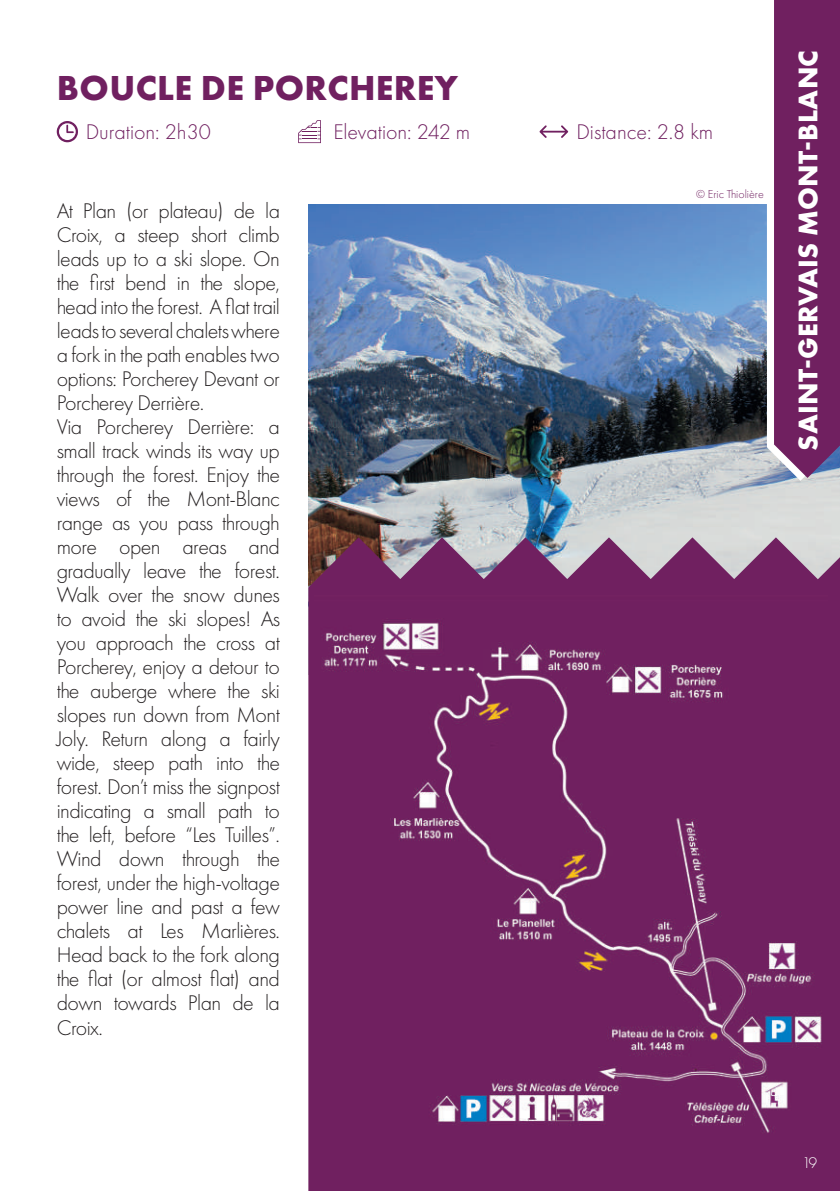
<style>
.page{position:relative;width:840px;height:1191px;background:#fff}
.page>*{position:absolute;margin:0;border:0;box-sizing:border-box;transform-origin:0 0}
.t1{font:700 36px "Futura PT";letter-spacing:.01em;color:#702060}
.t2{font:700 28px "Futura PT";letter-spacing:.01em;color:#fff}
.t3{font:300 22px/24px "Futura PT";letter-spacing:-.025em;color:#231f20}
.t4{font:300 22px "Futura PT";color:#702060}
.t5{font:300 16px "Futura PT";color:#fff}
.t6{font:300 12px "Futura PT";color:#702060}
</style>
<div class="page">
<img style="left:308px;top:204px;width:531px;height:333px">
<svg style="left:308px;top:537px;width:531px;height:654px;background:#804274"></svg>
<svg style="left:766px;top:0;width:73px;height:481px;background:#803e75"></svg>
<svg style="left:298px;top:120px;width:23px;height:23px"></svg>
<svg style="left:539px;top:125px;width:28px;height:13px"></svg>
<svg style="left:57px;top:121px;width:21px;height:21px"></svg>
<img style="left:314px;top:595px;width:512px;height:574px">
<div style="left:832px;top:0;width:7px;height:443px;background:#702060"></div>
<h1 class="t1" style="left:57px;top:64px;width:402px">BOUCLE DE PORCHEREY</h1>
<p class="t4" style="left:86px;top:119px;width:127px">Duration: 2h30</p>
<p class="t4" style="left:333px;top:119px;width:138px">Elevation: 242 m</p>
<p class="t4" style="left:576px;top:119px;width:138px">Distance: 2.8 km</p>
<p class="t3" style="left:57px;top:199px;width:225px">At Plan (or plateau) de la<br>Croix, a steep short climb leads up to a ski slope. On the first bend in the slope, head into the forest. A flat trail leads to several chalets where a fork in the path enables two options: Porcherey Devant or<br>Porcherey Derrière.<br>Via Porcherey Derrière: a small track winds its way up through the forest. Enjoy the views of the Mont-Blanc range as you pass through more open areas and gradually leave the forest.<br>Walk over the snow dunes to avoid the ski slopes! As you approach the cross at<br>Porcherey, enjoy a detour to the auberge where the ski slopes run down from Mont<br>Joly. Return along a fairly wide, steep path into the forest. Don’t miss the signpost indicating a small path to the left, before “Les Tuilles”.<br>Wind down through the forest, under the high-voltage power line and past a few chalets at Les Marlières.<br>Head back to the fork along the flat (or almost flat) and down towards Plan de la<br>Croix.</p>
<p class="t6" style="left:695px;top:187px;width:69px">© Eric Thiolière</p>
<p class="t2" style="left:789px;top:451px;width:402px;rotate:-90deg">SAINT-GERVAIS MONT-BLANC</p>
<p class="t5" style="left:801px;top:1153px;width:17px">19</p>
</div>
